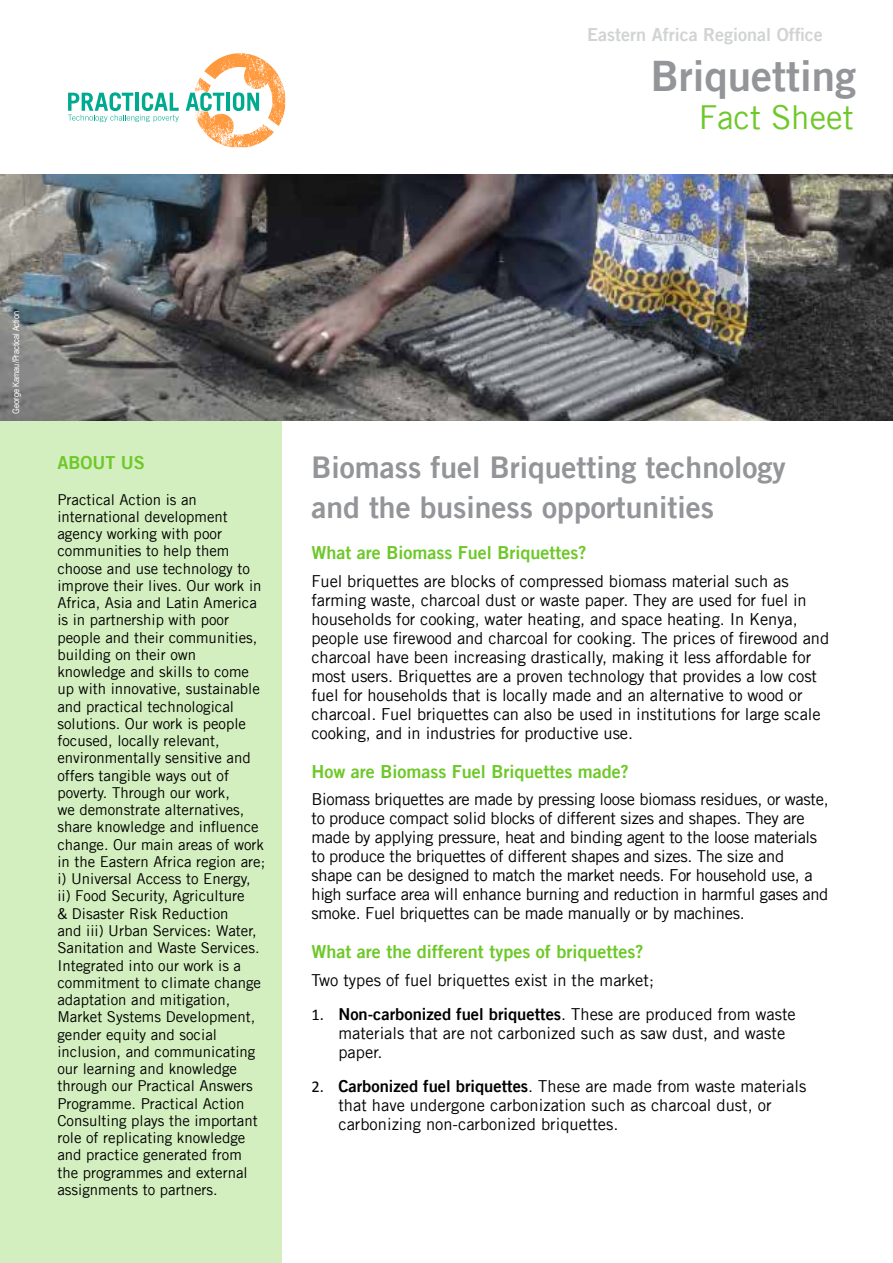
<style>
.page{position:relative;width:893px;height:1263px;background:#fff}
.page>*{position:absolute;margin:0;border:0;box-sizing:border-box;transform-origin:0 0}
.t1{font:42px "Trade Gothic Bold Two";color:#939598}
.t2{font:33px "Trade Gothic";color:#6ec829}
.t3{font:30px/39.6px "Trade Gothic Bold Two";color:#939598}
.t4{font:18px "Trade Gothic Bold Two";color:#6ec829}
.t5{font:18px "Trade Gothic Bold Two";color:#d1d3d4}
.t6{font:16.5px/18.9px "Trade Gothic";letter-spacing:-.005em;color:#000}
.t7{font:16.5px "Trade Gothic Bold Two";color:#000}
.t8{font:15px/17.2px "Trade Gothic";color:#000}
.t9{font:9px "Arial Narrow";color:#fff}
.s1{font-family:"Calibri"}
.s2{font-family:"Trade Gothic"}
.s3{font-family:"Trade Gothic Bold Two"}
</style>
<div class="page">
<img style="left:0;top:174px;width:893px;height:247px">
<img style="left:195px;top:53px;width:90px;height:94px">
<svg style="left:68px;top:92px;width:111px;height:30px"></svg>
<hr style="left:226px;top:93px;width:4px;height:18px;background:#00aa8f">
<svg style="left:233px;top:92px;width:26px;height:19px"></svg>
<svg style="left:186px;top:92px;width:38px;height:19px"></svg>
<div style="left:0;top:421px;width:281px;height:842px;background:#d4efbf"></div>
<p class="t5" style="left:587px;top:23px;width:237px">Eastern Africa Regional Office</p>
<h1 class="t1" style="left:651px;top:50px;width:207px">Briquetting</h1>
<h2 class="t2" style="left:699px;top:97px;width:156px">Fact Sheet</h2>
<p class="t9" style="left:10px;top:414px;width:104px;rotate:-90deg">George Kamau/Practical Action</p>
<p class="t4" style="left:57px;top:452px;width:89px">ABOUT US</p>
<p class="t8" style="left:57px;top:490px;width:209px">Practical Action is an international development agency working with poor communities to help them choose and use technology to improve their lives. Our work in<br>Africa, Asia and Latin America is in partnership with poor people and their communities, building on their own knowledge and skills to come up with innovative, sustainable and practical technological solutions. Our work is people focused, locally relevant, environmentally sensitive and offers tangible ways out of poverty. Through our work,<br>we demonstrate alternatives, share knowledge and influence change. Our main areas of work in the Eastern Africa region are; i) Universal Access to Energy, ii) Food Security, Agriculture<br>&amp; Disaster Risk Reduction<br>and iii) Urban Services: Water,<br>Sanitation and Waste Services.<br>Integrated into our work is a commitment to climate change adaptation and mitigation,<br>Market Systems Development, gender equity and social inclusion, and communicating our learning and knowledge through our Practical Answers<br>Programme. Practical Action<br>Consulting plays the important role of replicating knowledge and practice generated from the programmes and external assignments to partners.</p>
<h3 class="t3" style="left:311px;top:447px;width:476px">Biomass fuel Briquetting technology and the business opportunities</h3>
<p class="t4" style="left:311px;top:542px;width:276px">What are Biomass Fuel Briquettes?</p>
<p class="t6" style="left:311px;top:571px;width:519px">Fuel briquettes are blocks of compressed biomass material such as farming waste, charcoal dust or waste paper. They are used for fuel in households for cooking, water heating, and space heating. In Kenya, people use firewood and charcoal for cooking. The prices of firewood and charcoal have been increasing drastically, making it less affordable for most users. Briquettes are a proven technology that provides a low cost fuel for households that is locally made and an alternative to wood or charcoal. Fuel briquettes can also be used in institutions for large scale cooking, and in industries for productive use.</p>
<p class="t4" style="left:311px;top:760px;width:319px">How are Biomass Fuel Briquettes made?</p>
<p class="t6" style="left:311px;top:790px;width:519px">Biomass briquettes are made by pressing loose biomass residues, or waste, to produce compact solid blocks of different sizes and shapes. They are made by applying pressure, heat and binding agent to the loose materials to produce the briquettes of different shapes and sizes. The size and shape can be designed to match the market needs. For household use, a high surface area will enhance burning and reduction in harmful gases and smoke. Fuel briquettes can be made manually or by machines.</p>
<p class="t4" style="left:311px;top:941px;width:333px">What are the different types of briquettes?</p>
<p class="t6" style="left:311px;top:970px;width:344px">Two types of fuel briquettes exist in the market;</p>
<p class="t7" style="left:311px;top:1004px;width:486px"><span class="s1">1.</span> Non-carbonized fuel briquettes<span class="s2">. These are produced from waste</span></p>
<p class="t6" style="left:338px;top:1023px;width:448px">materials that are not carbonized such as saw dust, and waste paper.</p>
<p class="t6" style="left:338px;top:1076px;width:469px;text-indent:-27px"><span class="s1">2.</span> <span class="s3">Carbonized fuel briquettes</span>. These are made from waste materials that have undergone carbonization such as charcoal dust, or carbonizing non-carbonized briquettes.</p>
</div>
